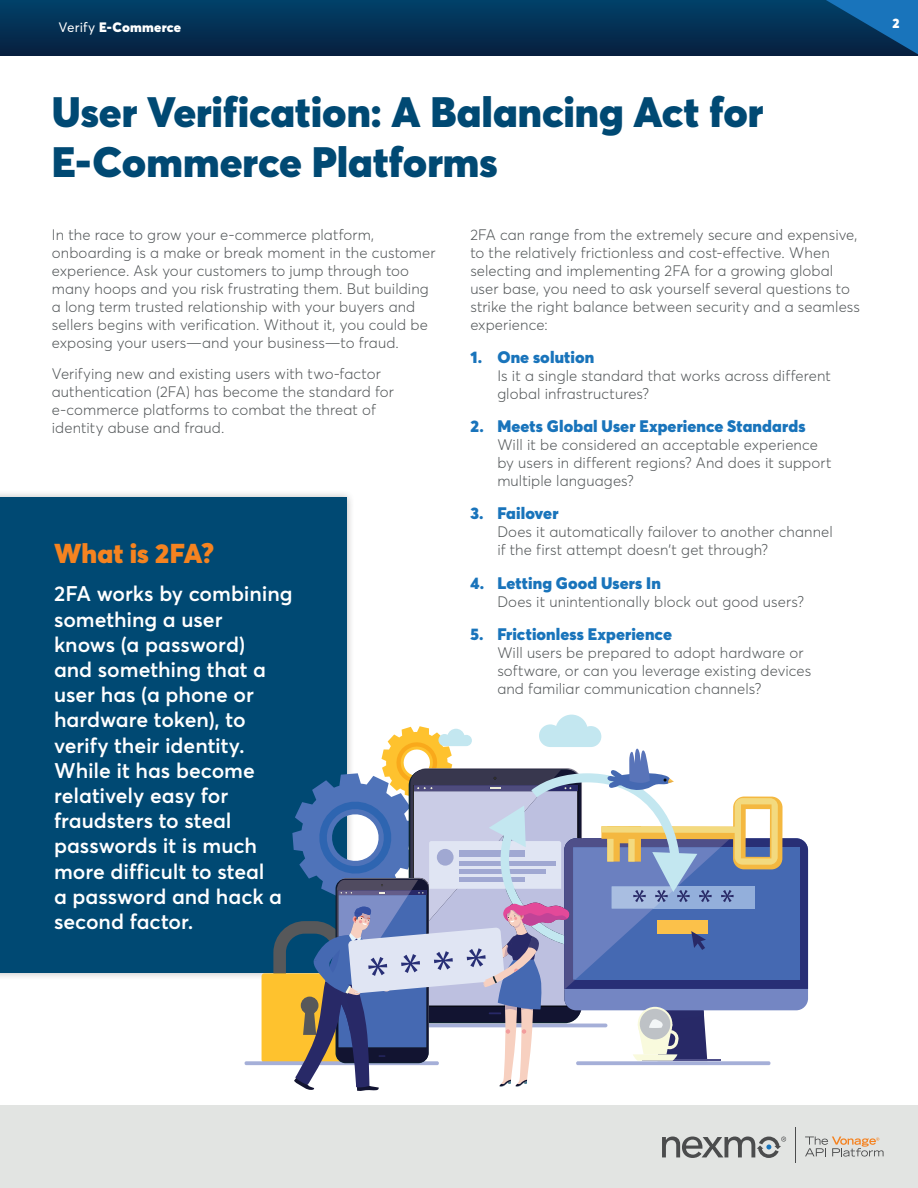
<style>
.page{position:relative;width:918px;height:1188px;background:#fff}
.page>*{position:absolute;margin:0;border:0;box-sizing:border-box;transform-origin:0 0}
.t1{font:900 42px/50.4px "Averta";color:#004973}
.t2{font:900 27px "Averta";letter-spacing:.005em;color:#f58320}
.t3{font:600 21px/25.2px "Averta";color:#fff}
.t4{font:900 16.5px "Averta";letter-spacing:.005em;color:#1974bb}
.t5{font:300 15px/18px "Averta";letter-spacing:.005em;color:#535759}
.t6{font:900 13.5px "Averta";letter-spacing:.015em;color:#fff}
.s1{font-weight:400}
</style>
<div class="page">
<div style="left:0;top:0;width:918px;height:56px;background:linear-gradient(to bottom,#014169,#071f3f)"></div>
<div style="left:0;top:1105px;width:918px;height:83px;background:#e2e4e2"></div>
<svg style="left:662px;top:1137px;width:124px;height:21px"></svg>
<svg style="left:805px;top:1137px;width:79px;height:20px"></svg>
<hr style="left:795px;top:1127px;width:1px;height:35px;background:#4b4c4d">
<svg style="left:821px;top:0;width:97px;height:56px"></svg>
<div style="left:0;top:490px;width:355px;height:492px;background:#231f20;opacity:.3"></div>
<div style="left:0;top:498px;width:347px;height:475px;background:#004973"></div>
<div style="left:262px;top:973px;width:96px;height:90px;background:#fec22e;border-radius:3px"></div>
<svg style="left:245px;top:1061px;width:194px;height:4px"></svg>
<svg style="left:273px;top:715px;width:535px;height:376px"></svg>
<p class="t6" style="left:59px;top:19px;width:124px"><span class="s1">Verify</span> E-Commerce</p>
<p class="t6" style="left:892px;top:15px;width:9px">2</p>
<h1 class="t1" style="left:52px;top:86px;width:713px">User Verification: A Balancing Act for<br>E-Commerce Platforms</h1>
<p class="t5" style="left:52px;top:225px;width:385px">In the race to grow your e-commerce platform, onboarding is a make or break moment in the customer experience. Ask your customers to jump through too many hoops and you risk frustrating them. But building a long term trusted relationship with your buyers and sellers begins with verification. Without it, you could be exposing your users—and your business—to fraud.</p>
<p class="t5" style="left:52px;top:365px;width:344px">Verifying new and existing users with two-factor authentication (2FA) has become the standard for e-commerce platforms to combat the threat of identity abuse and fraud.</p>
<h2 class="t2" style="left:54px;top:536px;width:162px">What is 2FA?</h2>
<p class="t3" style="left:54px;top:581px;width:240px">2FA works by combining something a user<br>knows (a password)<br>and something that a user has (a phone or hardware token), to verify their identity.<br>While it has become relatively easy for fraudsters to steal passwords it is much more difficult to steal<br>a password and hack a second factor.</p>
<p class="t5" style="left:470px;top:225px;width:391px">2FA can range from the extremely secure and expensive, to the relatively frictionless and cost-effective. When selecting and implementing 2FA for a growing global user base, you need to ask yourself several questions to strike the right balance between security and a seamless experience:</p>
<p class="t4" style="left:470px;top:346px;width:125px">1. One solution</p>
<p class="t5" style="left:497px;top:367px;width:335px">Is it a single standard that works across different global infrastructures?</p>
<p class="t4" style="left:470px;top:416px;width:337px">2. Meets Global User Experience Standards</p>
<p class="t5" style="left:497px;top:436px;width:336px">Will it be considered an acceptable experience by users in different regions? And does it support multiple languages?</p>
<p class="t4" style="left:470px;top:503px;width:90px">3. Failover</p>
<p class="t5" style="left:497px;top:523px;width:337px">Does it automatically failover to another channel if the first attempt doesn’t get through?</p>
<p class="t4" style="left:470px;top:572px;width:192px">4. Letting Good Users In</p>
<p class="t5" style="left:497px;top:592px;width:308px">Does it unintentionally block out good users?</p>
<p class="t4" style="left:470px;top:624px;width:203px">5. Frictionless Experience</p>
<p class="t5" style="left:497px;top:644px;width:315px">Will users be prepared to adopt hardware or software, or can you leverage existing devices and familiar communication channels?</p>
</div>
